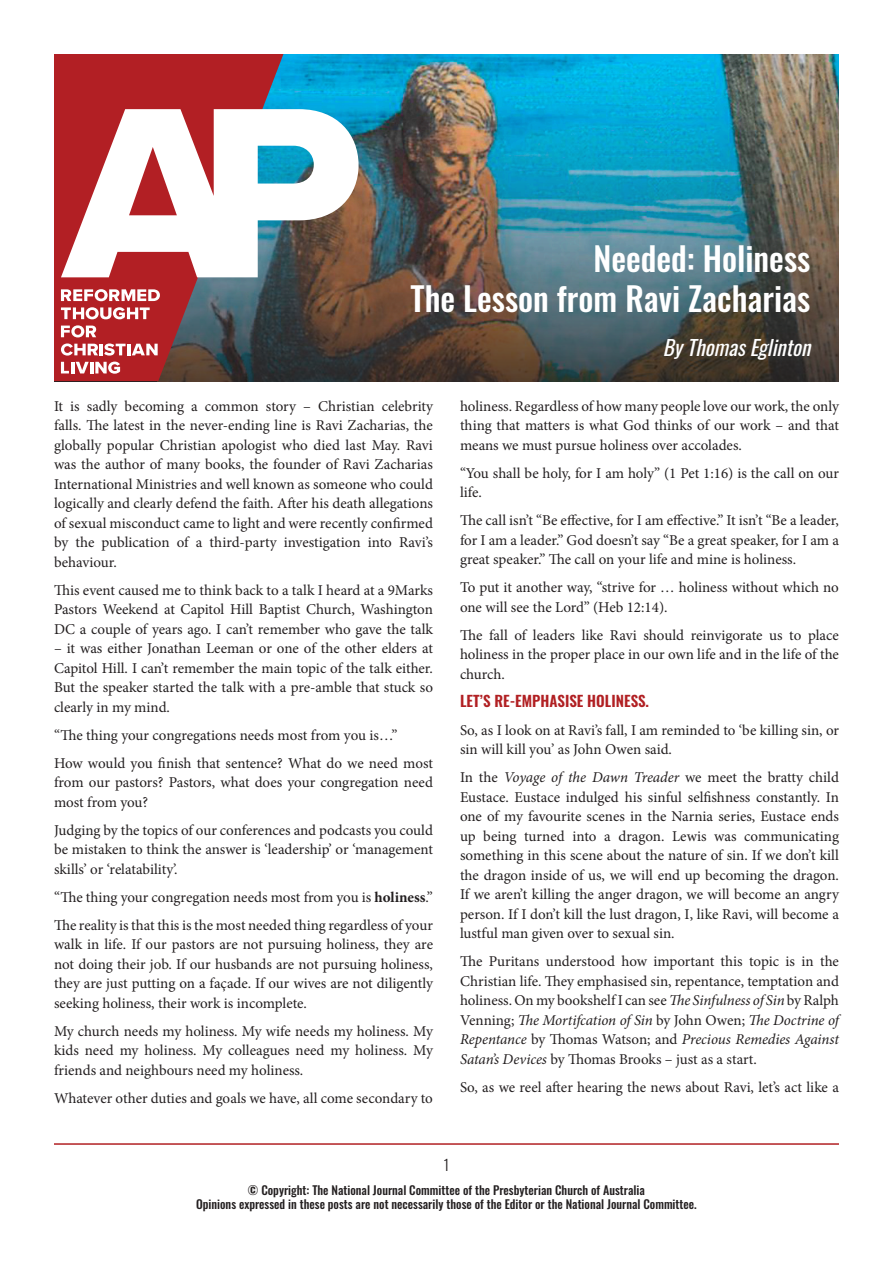
<style>
.page{position:relative;width:893px;height:1263px;background:#fff}
.page>*{position:absolute;margin:0;border:0;box-sizing:border-box;transform-origin:0 0}
.t1{font:500 33px "Oswald";color:#fff}
.t2{font:italic 21px "Oswald";color:#fff}
.t3{font:15px/19.5px "Minion Pro";letter-spacing:-.005em;color:#231f20;text-align:justify}
.t4{font:600 15px "Oswald";color:#b12023}
.t5{font:300 15px "Oswald";color:#231f20}
.t6{font:500 12px "Oswald";color:#231f20}
.s1{font-weight:700}
.s2{font-style:italic}
</style>
<div class="page">
<img style="left:283px;top:54px;width:556px;height:327px">
<svg style="left:54px;top:54px;width:229px;height:327px;background:#8a3136"></svg>
<svg style="left:61px;top:109px;width:298px;height:168px"></svg>
<svg style="left:61px;top:289px;width:99px;height:12px"></svg>
<svg style="left:61px;top:307px;width:89px;height:12px"></svg>
<svg style="left:61px;top:325px;width:35px;height:12px"></svg>
<svg style="left:61px;top:343px;width:97px;height:13px"></svg>
<svg style="left:61px;top:362px;width:59px;height:12px"></svg>
<hr style="left:54px;top:1143px;width:785px;height:2px;background:#b12023">
<p class="t1" style="left:593px;top:242px;width:218px">Needed: Holiness</p>
<p class="t1" style="left:411px;top:281px;width:401px">The Lesson from Ravi Zacharias</p>
<p class="t2" style="left:663px;top:329px;width:156px">ByThomasEglinton</p>
<p class="t3" style="left:54px;top:396px;width:380px">It is sadly becoming a common story – Christian celebrity falls. The latest in the never-ending line is Ravi Zacharias, the globally popular Christian apologist who died last May. Ravi was the author of many books, the founder of Ravi Zacharias International Ministries and well known as someone who could logically and clearly defend the faith. After his death allegations of sexual misconduct came to light and were recently confirmed by the publication of a third-party investigation into Ravi’s behaviour.</p>
<p class="t3" style="left:54px;top:580px;width:381px">This event caused me to think back to a talk I heard at a 9Marks Pastors Weekend at Capitol Hill Baptist Church, Washington DC a couple of years ago. I can’t remember who gave the talk</p>
<p class="t3" style="left:54px;top:639px;width:380px">– it was either Jonathan Leeman or one of the other elders at Capitol Hill. I can’t remember the main topic of the talk either.<br>But the speaker started the talk with a pre-amble that stuck so clearly in my mind.</p>
<p class="t3" style="left:54px;top:725px;width:345px">“The thing your congregations needs most from you is…”</p>
<p class="t3" style="left:54px;top:753px;width:380px">How would you finish that sentence? What do we need most from our pastors? Pastors, what does your congregation need most from you?</p>
<p class="t3" style="left:54px;top:820px;width:380px">Judging by the topics of our conferences and podcasts you could be mistaken to think the answer is ‘leadership’ or ‘management skills’ or ‘relatability’.</p>
<p class="t3" style="left:54px;top:887px;width:380px">“The thing your congregation needs most from you is <span class="s1">holiness</span>.”</p>
<p class="t3" style="left:54px;top:915px;width:381px">The reality is that this is the most needed thing regardless of your walk in life. If our pastors are not pursuing holiness, they are not doing their job. If our husbands are not pursuing holiness, they are just putting on a façade. If our wives are not diligently seeking holiness, their work is incomplete.</p>
<p class="t3" style="left:54px;top:1021px;width:380px">My church needs my holiness. My wife needs my holiness. My kids need my holiness. My colleagues need my holiness. My friends and neighbours need my holiness.</p>
<p class="t3" style="left:54px;top:1088px;width:380px">Whatever other duties and goals we have, all come secondary to</p>
<p class="t3" style="left:460px;top:396px;width:381px">holiness. Regardless of how many people love our work, the only thing that matters is what God thinks of our work – and that means we must pursue holiness over accolades.</p>
<p class="t3" style="left:460px;top:463px;width:381px">“You shall be holy, for I am holy” (1 Pet 1:16) is the call on our life.</p>
<p class="t3" style="left:460px;top:511px;width:380px">The call isn’t “Be effective, for I am effective.” It isn’t “Be a leader, for I am a leader.” God doesn’t say “Be a great speaker, for I am a great speaker.” The call on your life and mine is holiness.</p>
<p class="t3" style="left:460px;top:578px;width:380px">To put it another way, “strive for … holiness without which no one will see the Lord” (Heb 12:14).</p>
<p class="t3" style="left:460px;top:625px;width:380px">The fall of leaders like Ravi should reinvigorate us to place holiness in the proper place in our own life and in the life of the church.</p>
<p class="t4" style="left:460px;top:693px;width:191px">LET’S RE-EMPHASISE HOLINESS.</p>
<p class="t3" style="left:460px;top:720px;width:381px">So, as I look on at Ravi’s fall, I am reminded to ‘be killing sin, or sin will kill you’ as John Owen said.</p>
<p class="t3" style="left:460px;top:768px;width:381px">In the <span class="s2">Voyage of the Dawn Treader</span> we meet the bratty child Eustace. Eustace indulged his sinful selfishness constantly. In one of my favourite scenes in the Narnia series, Eustace ends up being turned into a dragon. Lewis was communicating something in this scene about the nature of sin. If we don’t kill the dragon inside of us, we will end up becoming the dragon.<br>If we aren’t killing the anger dragon, we will become an angry person. If I don’t kill the lust dragon, I, like Ravi, will become a lustful man given over to sexual sin.</p>
<p class="t3" style="left:460px;top:952px;width:380px">The Puritans understood how important this topic is in the Christian life. They emphasised sin, repentance, temptation and holiness. On my bookshelf I can see <span class="s2">The Sinfulness of Sin</span> by Ralph Venning; <span class="s2">The Mortifcation of Sin</span> by John Owen; <span class="s2">The Doctrine of Repentance</span> by Thomas Watson; and <span class="s2">Precious Remedies Against Satan’s Devices</span> by Thomas Brooks – just as a start.</p>
<p class="t3" style="left:460px;top:1077px;width:380px">So, as we reel after hearing the news about Ravi, let’s act like a</p>
<p class="t5" style="left:444px;top:1152px;width:7px">1</p>
<p class="t6" style="left:248px;top:1183px;width:398px">© Copyright: The National Journal Committee of the Presbyterian Church of Australia</p>
<p class="t6" style="left:196px;top:1198px;width:502px">Opinions expressed in these posts are not necessarily those of the Editor or the National Journal Committee.</p>
</div>
